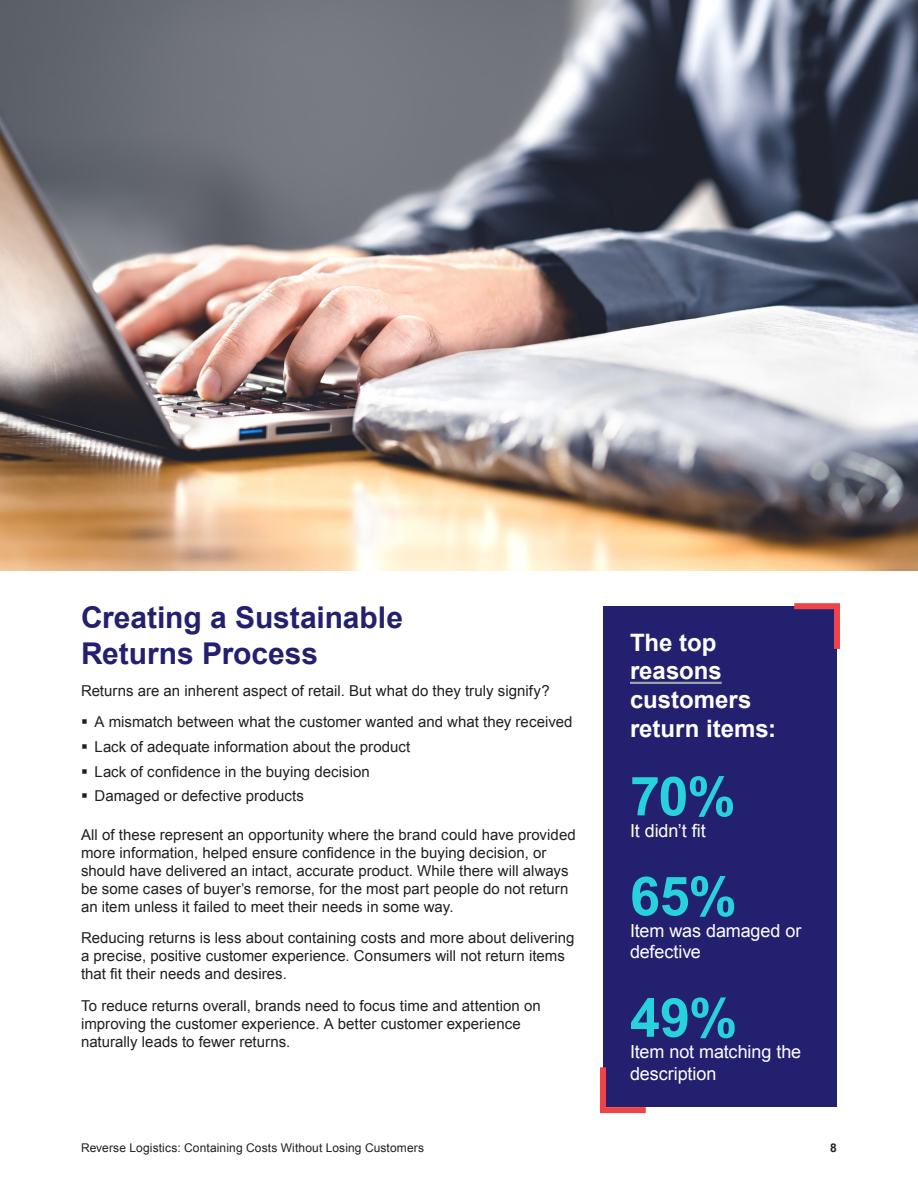
<style>
.page{position:relative;width:918px;height:1188px;background:#fff}
.page>*{position:absolute;margin:0;border:0;box-sizing:border-box;transform-origin:0 0}
.Headline_02{font:700 54px "Arial";color:#28d2dc}
.Headline{font:700 30px/36px "Arial";letter-spacing:-.005em;color:#23206f}
.Headline_02-2{font:700 24px/28.8px "Arial";color:#fff}
.Headline_02-3{font:18px/21.6px "Arial";letter-spacing:-.005em;color:#fff}
.Text{font:15px/18px "Arial";letter-spacing:.005em;color:#231f20}
.t1{font:12px "Arial";letter-spacing:.01em;color:#231f20}
.t2{font:700 12px "Arial";color:#231f20}
</style>
<div class="page">
<div style="left:603px;top:606px;width:234px;height:501px;background:#23206f"></div>
<hr style="left:630px;top:682px;width:92px;height:2px;background:#9ca4af">
<svg style="left:794px;top:603px;width:46px;height:46px"></svg>
<svg style="left:600px;top:1067px;width:46px;height:47px"></svg>
<img style="left:0;top:0;width:918px;height:570px">
<p class="Headline" style="left:81px;top:601px;width:324px">Creating a Sustainable<br>Returns Process</p>
<p class="Text" style="left:81px;top:681px;width:470px">Returns are an inherent aspect of retail. But what do they truly signify?</p>
<p class="Text" style="left:94px;top:713px;width:480px">A mismatch between what the customer wanted and what they received</p>
<p class="Text" style="left:94px;top:738px;width:317px">Lack of adequate information about the product</p>
<p class="Text" style="left:94px;top:762px;width:277px">Lack of confidence in the buying decision</p>
<p class="Text" style="left:94px;top:787px;width:211px">Damaged or defective products</p>
<p class="Text" style="left:81px;top:825px;width:496px">All of these represent an opportunity where the brand could have provided more information, helped ensure confidence in the buying decision, or should have delivered an intact, accurate product. While there will always be some cases of buyer’s remorse, for the most part people do not return an item unless it failed to meet their needs in some way.</p>
<p class="Text" style="left:81px;top:929px;width:495px">Reducing returns is less about containing costs and more about delivering a precise, positive customer experience. Consumers will not return items that fit their needs and desires.</p>
<p class="Text" style="left:81px;top:996px;width:461px">To reduce returns overall, brands need to focus time and attention on improving the customer experience. A better customer experience naturally leads to fewer returns.</p>
<p class="Headline_02-2" style="left:630px;top:629px;width:148px">The top reasons customers return items:</p>
<p class="Headline_02" style="left:630px;top:761px;width:107px">70%</p>
<p class="Headline_02-3" style="left:630px;top:820px;width:77px">It didn’t fit</p>
<p class="Headline_02" style="left:630px;top:861px;width:108px">65%</p>
<p class="Headline_02-3" style="left:630px;top:920px;width:173px">Item was damaged or defective</p>
<p class="Headline_02" style="left:630px;top:982px;width:109px">49%</p>
<p class="Headline_02-3" style="left:630px;top:1041px;width:173px">Item not matching the description</p>
<p class="t1" style="left:81px;top:1140px;width:345px">Reverse Logistics: Containing Costs Without Losing Customers</p>
<p class="t2" style="left:830px;top:1140px;width:8px">8</p>
</div>
